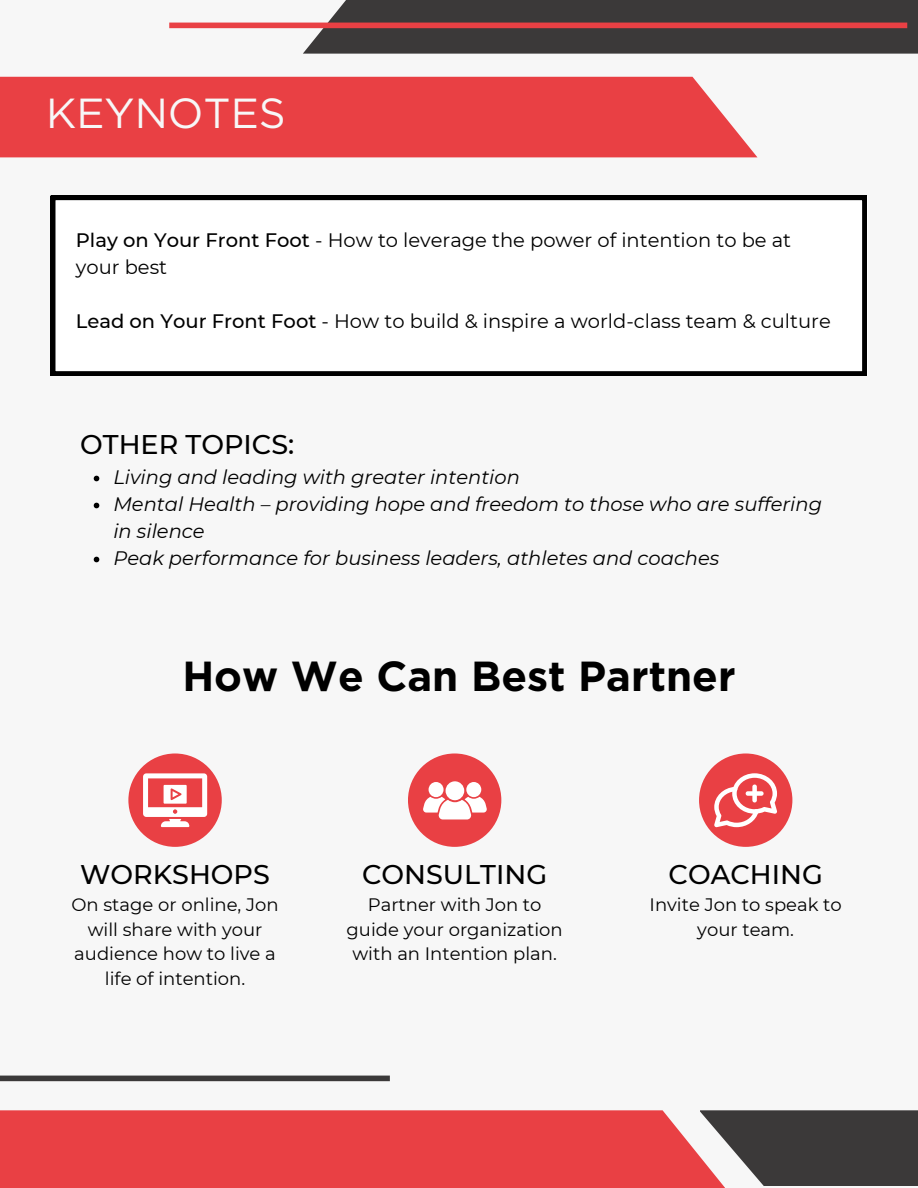
<style>
.page{position:relative;width:918px;height:1188px;background:#f7f7f7}
.page>*{position:absolute;margin:0;border:0;box-sizing:border-box;transform-origin:0 0}
.t1{font:700 42px "Gotham";color:#000}
.t2{font:42px "Gotham";color:#f7f7f7}
.t3{font:500 27px "Montserrat";color:#000}
.t4{font:italic 19.5px/27px "Montserrat";color:#000}
.t5{font:19.5px/27px "Montserrat";color:#000}
.t6{font:18px/24.8px "Montserrat";color:#000;text-align:center}
.s1{font-weight:500}
</style>
<div class="page">
<div style="left:0;top:77px;width:757px;height:80px;background:#e94044"></div>
<div style="left:0;top:1110px;width:725px;height:78px;background:#e94044"></div>
<div style="left:700px;top:1110px;width:218px;height:76px;background:#3b3939"></div>
<div style="left:303px;top:0;width:615px;height:54px;background:#3b3939"></div>
<div style="left:169px;top:23px;width:738px;height:5px;background:#e94044"></div>
<div style="left:0;top:1076px;width:390px;height:5px;background:#3b3939"></div>
<svg style="left:51px;top:196px;width:816px;height:180px"></svg>
<svg style="left:94px;top:476px;width:5px;height:5px"></svg>
<svg style="left:94px;top:503px;width:5px;height:5px"></svg>
<svg style="left:94px;top:557px;width:5px;height:5px"></svg>
<div style="left:128px;top:753px;width:94px;height:94px;background:#e94044;border-radius:50%"></div>
<svg style="left:143px;top:773px;width:64px;height:54px"></svg>
<div style="left:699px;top:753px;width:93px;height:94px;background:#e94044;border-radius:50%"></div>
<svg style="left:714px;top:773px;width:63px;height:54px"></svg>
<div style="left:408px;top:753px;width:93px;height:94px;background:#e94044;border-radius:50%"></div>
<div style="left:446px;top:781px;width:18px;height:19px;background:#fff;border-radius:50%"></div>
<div style="left:429px;top:782px;width:15px;height:15px;background:#fff;border-radius:50%"></div>
<div style="left:466px;top:782px;width:15px;height:15px;background:#fff;border-radius:50%"></div>
<svg style="left:423px;top:797px;width:64px;height:22px"></svg>
<h1 class="t2" style="left:46px;top:95px;width:241px">KEYNOTES</h1>
<p class="t5" style="left:76px;top:226px;width:717px"><span class="s1">Play on Your Front Foot</span> - How to leverage the power of intention to be at your best</p>
<p class="t5" style="left:76px;top:307px;width:756px"><span class="s1">Lead on Your Front Foot</span> - How to build &amp; inspire a world-class team &amp; culture</p>
<h2 class="t3" style="left:80px;top:428px;width:216px">OTHER TOPICS:</h2>
<p class="t4" style="left:113px;top:463px;width:710px">Living and leading with greater intention<br>Mental Health – providing hope and freedom to those who are suffering in silence<br>Peak performance for business leaders, athletes and coaches</p>
<h1 class="t1" style="left:182px;top:658px;width:555px">How We Can Best Partner</h1>
<h2 class="t3" style="left:80px;top:858px;width:191px">WORKSHOPS</h2>
<p class="t6" style="left:72px;top:892px;width:209px">On stage or online, Jon will share with your audience how to live a life of intention.</p>
<h2 class="t3" style="left:362px;top:858px;width:187px">CONSULTING</h2>
<p class="t6" style="left:347px;top:892px;width:218px">Partner with Jon to guide your organization with an Intention plan.</p>
<h2 class="t3" style="left:669px;top:858px;width:156px">COACHING</h2>
<p class="t6" style="left:650px;top:892px;width:194px">Invite Jon to speak to your team.</p>
</div>
